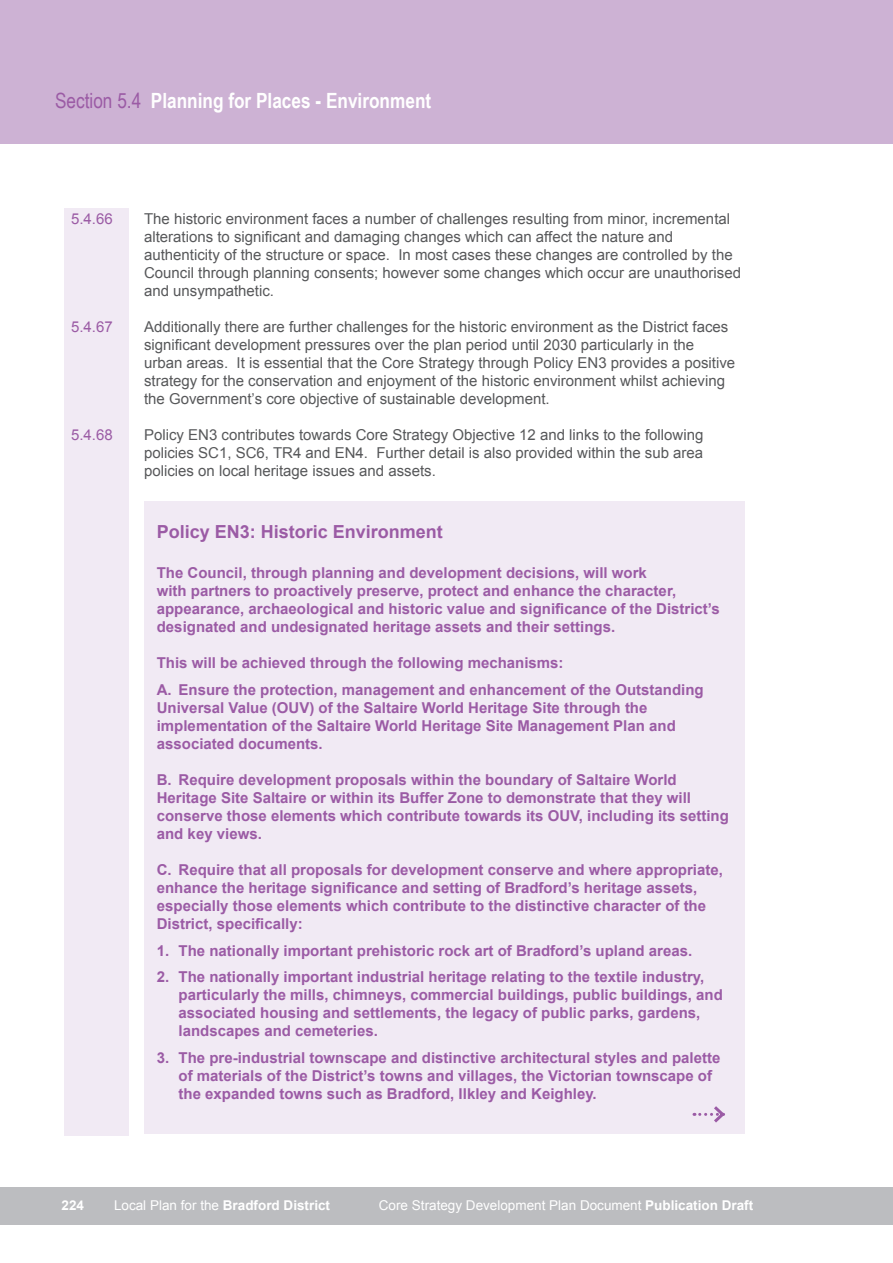
<style>
.page{position:relative;width:893px;height:1263px;background:#fff}
.page>*{position:absolute;margin:0;border:0;box-sizing:border-box;transform-origin:0 0}
.t1{font:700 21px "Arial Narrow";color:#fff}
.t2{font:700 18px "Arial";color:#9b5ba5}
.t3{font:700 15px/18px "Arial";color:#9b5ba5}
.t4{font:15px/18px "Arial";color:#57585a}
.t5{font:15px "Arial";color:#9b5ba5}
.t6{font:13.5px "Arial";color:#fff}
.t7{font:700 13.5px "Arial";color:#fff}
.s1{font-weight:400;color:#9b5ba5}
.s2{font-weight:400}
.s3{font-weight:700}
</style>
<div class="page">
<div style="left:0;top:1186px;width:893px;height:38px;background:#bcbdc0"></div>
<div style="left:0;top:0;width:893px;height:144px;background:#cdb2d4"></div>
<div style="left:64px;top:208px;width:64px;height:927px;background:#f1eaf4"></div>
<div style="left:144px;top:501px;width:601px;height:632px;background:#f1eaf4"></div>
<svg style="left:694px;top:1106px;width:31px;height:17px"></svg>
<h1 class="t1" style="left:55px;top:85px;width:378px"><span class="s1">Section 5.4</span> Planning for Places - Environment</h1>
<p class="t5" style="left:71px;top:208px;width:43px">5.4.66</p>
<p class="t5" style="left:71px;top:316px;width:43px">5.4.67</p>
<p class="t5" style="left:71px;top:424px;width:43px">5.4.68</p>
<p class="t4" style="left:144px;top:209px;width:598px">The historic environment faces a number of challenges resulting from minor, incremental alterations to significant and damaging changes which can affect the nature and authenticity of the structure or space. In most cases these changes are controlled by the Council through planning consents; however some changes which occur are unauthorised and unsympathetic.</p>
<p class="t4" style="left:144px;top:317px;width:593px">Additionally there are further challenges for the historic environment as the District faces significant development pressures over the plan period until 2030 particularly in the urban areas. It is essential that the Core Strategy through Policy EN3 provides a positive strategy for the conservation and enjoyment of the historic environment whilst achieving the Government’s core objective of sustainable development.</p>
<p class="t4" style="left:144px;top:425px;width:561px;text-align:justify">Policy EN3 contributes towards Core Strategy Objective 12 and links to the following policies SC1, SC6, TR4 and EN4. Further detail is also provided within the sub area policies on local heritage issues and assets.</p>
<p class="t2" style="left:157px;top:520px;width:288px">Policy EN3: Historic Environment</p>
<p class="t3" style="left:157px;top:564px;width:564px">The Council, through planning and development decisions, will work<br>with partners to proactively preserve, protect and enhance the character, appearance, archaeological and historic value and significance of the District’s designated and undesignated heritage assets and their settings.</p>
<p class="t3" style="left:157px;top:649px;width:548px;line-height:27px">This will be achieved through the following mechanisms:<br>A. Ensure the protection, management and enhancement of the Outstanding</p>
<p class="t3" style="left:157px;top:699px;width:520px">Universal Value (OUV) of the Saltaire World Heritage Site through the implementation of the Saltaire World Heritage Site Management Plan and associated documents.</p>
<p class="t3" style="left:157px;top:771px;width:574px">B. Require development proposals within the boundary of Saltaire World Heritage Site Saltaire or within its Buffer Zone to demonstrate that they will conserve those elements which contribute towards its OUV, including its setting and key views.</p>
<p class="t3" style="left:157px;top:861px;width:568px">C. Require that all proposals for development conserve and where appropriate, enhance the heritage significance and setting of Bradford’s heritage assets, especially those elements which contribute to the distinctive character of the District, specifically:</p>
<p class="t3" style="left:157px;top:942px;width:537px">1. The nationally important prehistoric rock art of Bradford’s upland areas.</p>
<p class="t3" style="left:179px;top:968px;width:546px;text-indent:-22px">2. The nationally important industrial heritage relating to the textile industry, particularly the mills, chimneys, commercial buildings, public buildings, and associated housing and settlements, the legacy of public parks, gardens, landscapes and cemeteries.</p>
<p class="t3" style="left:179px;top:1049px;width:543px;text-indent:-22px">3. The pre-industrial townscape and distinctive architectural styles and palette of materials of the District’s towns and villages, the Victorian townscape of the expanded towns such as Bradford, Ilkley and Keighley.</p>
<p class="t7" style="left:62px;top:1196px;width:24px">224</p>
<p class="t7" style="left:114px;top:1196px;width:218px"><span class="s2">Local Plan for the</span> Bradford District</p>
<p class="t6" style="left:379px;top:1196px;width:376px">Core Strategy Development Plan Document <span class="s3">Publication Draft</span></p>
</div>
